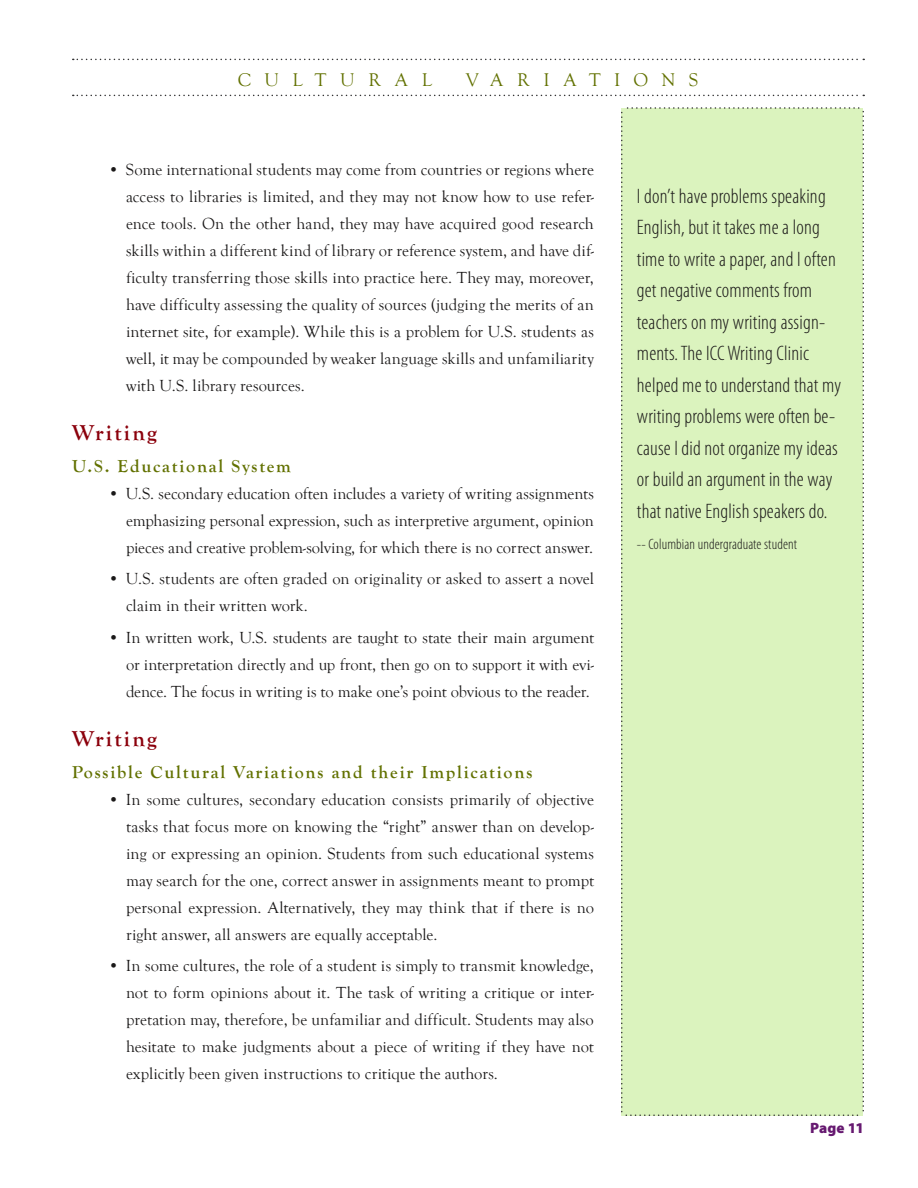
<style>
.page{position:relative;width:918px;height:1188px;background:#fff}
.page>*{position:absolute;margin:0;border:0;box-sizing:border-box;transform-origin:0 0}
.t1{font:700 22.5px "Goudy Old Style T";letter-spacing:.1em;color:#8b000c}
.t2{font:300 condensed 21px/31.5px "Myriad Pro";letter-spacing:.01em;color:#1a1818}
.t3{font:18.9px "Goudy Old Style T";letter-spacing:.71em;color:#627100}
.t4{font:700 18px "Goudy Old Style T";letter-spacing:.1em;color:#627100}
.t5{font:16.5px/27px "Goudy Old Style T";letter-spacing:.005em;color:#1a1818;text-align:justify}
.t6{font:300 condensed 15px "Myriad Pro";letter-spacing:.01em;color:#1a1818}
.t7{font:900 15px "Myriad Pro";letter-spacing:.005em;color:#661970}
</style>
<div class="page">
<svg style="left:73px;top:59px;width:791px;height:1px"></svg>
<svg style="left:73px;top:95px;width:791px;height:1px"></svg>
<div style="left:621px;top:107px;width:243px;height:1009px;background:#dbf3be"></div>
<p class="t3" style="left:238px;top:69px;width:196px">CULTURAL</p>
<p class="t3" style="left:466px;top:69px;width:234px">VARIATIONS</p>
<p class="t5" style="left:126px;top:156px;width:470px;text-indent:-18px">• Some international students may come from countries or regions where access to libraries is limited, and they may not know how to use refer&shy;ence tools. On the other hand, they may have acquired good research skills within a different kind of library or reference system, and have dif&shy;ficulty transferring those skills into practice here. They may, moreover, have difficulty assessing the quality of sources (judging the merits of an internet site, for example). While this is a problem for U.S. students as well, it may be compounded by weaker language skills and unfamiliarity with U.S. library resources.</p>
<h1 class="t1" style="left:72px;top:420px;width:87px">Writing</h1>
<p class="t4" style="left:72px;top:456px;width:221px">U.S. Educational System</p>
<p class="t5" style="left:126px;top:480px;width:470px;text-indent:-18px">• U.S. secondary education often includes a variety of writing assignments emphasizing personal expression, such as interpretive argument, opinion pieces and creative problem-solving, for which there is no correct answer.</p>
<p class="t5" style="left:126px;top:566px;width:469px;text-indent:-18px">• U.S. students are often graded on originality or asked to assert a novel claim in their written work.</p>
<p class="t5" style="left:126px;top:624px;width:470px;text-indent:-18px">• In written work, U.S. students are taught to state their main argument or interpretation directly and up front, then go on to support it with evi&shy;dence. The focus in writing is to make one’s point obvious to the reader.</p>
<h1 class="t1" style="left:72px;top:726px;width:87px">Writing</h1>
<p class="t4" style="left:72px;top:762px;width:462px">Possible Cultural Variations and their Implications</p>
<p class="t5" style="left:126px;top:786px;width:470px;text-indent:-18px">• In some cultures, secondary education consists primarily of objective tasks that focus more on knowing the “right” answer than on develop&shy;ing or expressing an opinion. Students from such educational systems may search for the one, correct answer in assignments meant to prompt personal expression. Alternatively, they may think that if there is no right answer, all answers are equally acceptable.</p>
<p class="t5" style="left:126px;top:953px;width:470px;text-indent:-18px">• In some cultures, the role of a student is simply to transmit knowledge, not to form opinions about it. The task of writing a critique or inter&shy;pretation may, therefore, be unfamiliar and difficult. Students may also hesitate to make judgments about a piece of writing if they have not explicitly been given instructions to critique the authors.</p>
<p class="t2" style="left:637px;top:181px;width:206px">I don’t have problems speaking<br>English, but it takes me a long time to write a paper, and I often get negative comments from teachers on my writing assign&shy;ments. The ICC Writing Clinic helped me to understand that my writing problems were often be&shy;cause I did not organize my ideas or build an argument in the way that native English speakers do.</p>
<p class="t6" style="left:637px;top:537px;width:162px">-- Columbian undergraduate student</p>
<p class="t7" style="left:810px;top:1120px;width:55px">Page 11</p>
</div>
